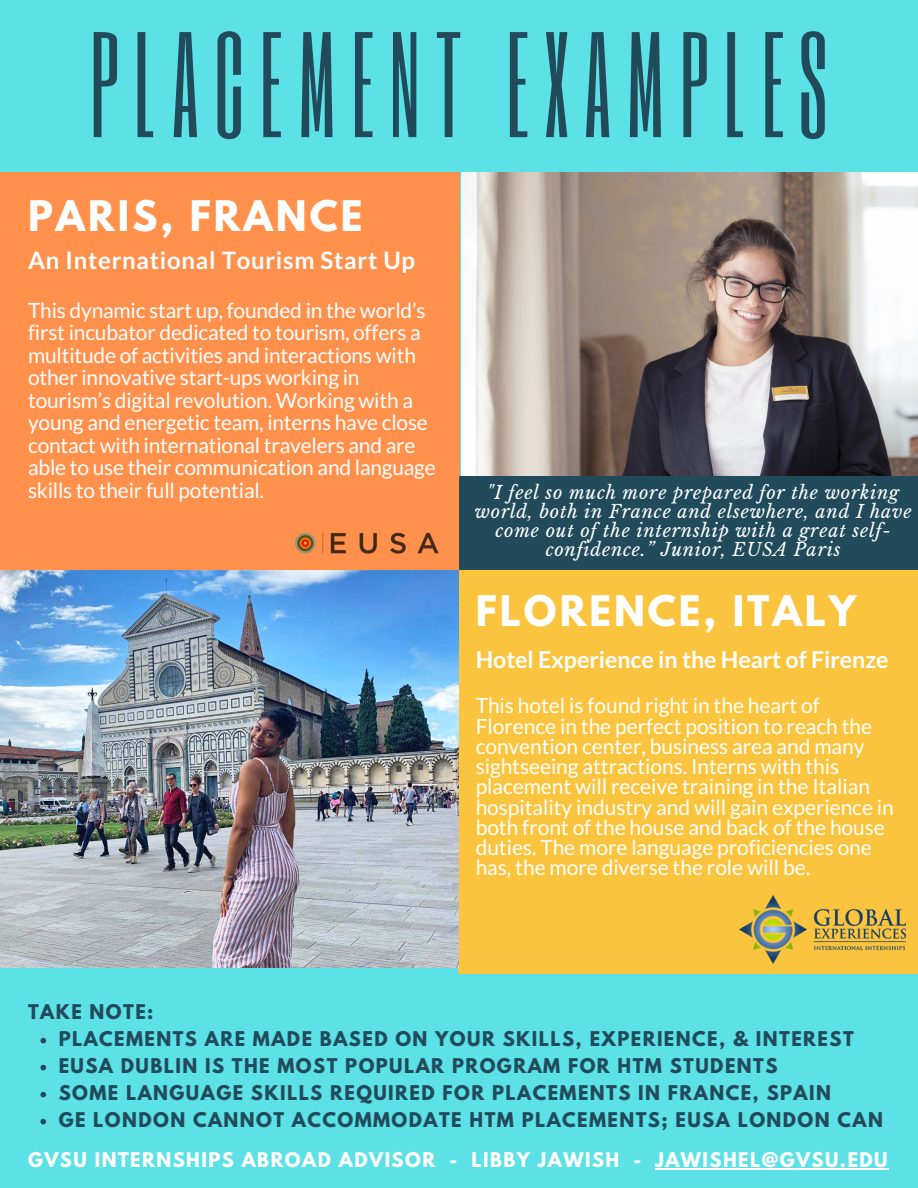
<style>
.page{position:relative;width:918px;height:1188px;background:#5ce1e6}
.page>*{position:absolute;margin:0;border:0;box-sizing:border-box;transform-origin:0 0}
.t1{font:124.5px "Six Caps";letter-spacing:.12em;color:#214b5b}
.t2{font:700 37.35px "League Spartan";letter-spacing:.08em;color:#fff}
.t3{font:700 24px "Lato";letter-spacing:.03em;color:#fff}
.t4{font:700 23.25px "Lato";letter-spacing:-.005em;color:#fff}
.t5{font:21px/20.2px "Lato";letter-spacing:-.01em;color:#fff}
.t6{font:700 18px "League Spartan";letter-spacing:.08em;color:#214b5b}
.t7{font:italic 18px/19.2px "Libre Baskerville";letter-spacing:.045em;color:#fff;text-align:center}
.t8{font:700 18px "League Spartan";letter-spacing:.08em;color:#fff}
</style>
<div class="page">
<div style="left:0;top:172px;width:460px;height:403px;background:#ff914d"></div>
<img style="left:462px;top:172px;width:456px;height:304px">
<div style="left:459px;top:476px;width:459px;height:99px;background:#214b5b"></div>
<img style="left:268px;top:532px;width:201px;height:39px">
<div style="left:458px;top:571px;width:460px;height:402px;background:#fbc43e"></div>
<img style="left:739px;top:895px;width:167px;height:69px">
<img style="left:0;top:571px;width:459px;height:397px">
<svg style="left:40px;top:1038px;width:6px;height:5px"></svg>
<svg style="left:40px;top:1065px;width:6px;height:5px"></svg>
<svg style="left:40px;top:1092px;width:6px;height:5px"></svg>
<svg style="left:40px;top:1119px;width:6px;height:5px"></svg>
<hr style="left:655px;top:1168px;width:234px;height:1px;background:#fff">
<p class="t1" style="left:90px;top:0;width:738px">PLACEMENT EXAMPLES</p>
<p class="t2" style="left:28px;top:197px;width:336px">PARIS, FRANCE</p>
<p class="t3" style="left:28px;top:246px;width:389px">An International Tourism Start Up</p>
<p class="t5" style="left:28px;top:298px;width:409px;line-height:22.5px">This dynamic start up, founded in the world’s first incubator dedicated to tourism, offers a multitude of activities and interactions with other innovative start-ups working in tourism’s digital revolution. Working with a young and energetic team, interns have close contact with international travelers and are able to use their communication and language skills to their full potential.</p>
<p class="t7" style="left:475px;top:483px;width:438px">"I feel so much more prepared for the working world, both in France and elsewhere, and I have come out of the internship with a great self&shy;confidence.” Junior, EUSA Paris</p>
<p class="t2" style="left:476px;top:593px;width:382px">FLORENCE, ITALY</p>
<p class="t4" style="left:476px;top:645px;width:414px">Hotel Experience in the Heart of Firenze</p>
<p class="t5" style="left:476px;top:695px;width:420px">This hotel is found right in the heart of Florence in the perfect position to reach the convention center, business area and many sightseeing attractions. Interns with this placement will receive training in the Italian hospitality industry and will gain experience in both front of the house and back of the house duties. The more language proficiencies one has, the more diverse the role will be.</p>
<p class="t6" style="left:28px;top:1002px;width:127px">TAKE NOTE:</p>
<p class="t6" style="left:59px;top:1029px;width:797px">PLACEMENTS ARE MADE BASED ON YOUR SKILLS, EXPERIENCE, &amp; INTEREST</p>
<p class="t6" style="left:59px;top:1056px;width:720px">EUSA DUBLIN IS THE MOST POPULAR PROGRAM FOR HTM STUDENTS</p>
<p class="t6" style="left:59px;top:1083px;width:774px">SOME LANGUAGE SKILLS REQUIRED FOR PLACEMENTS IN FRANCE, SPAIN</p>
<p class="t6" style="left:59px;top:1110px;width:826px">GE LONDON CANNOT ACCOMMODATE HTM PLACEMENTS; EUSA LONDON CAN</p>
<p class="t8" style="left:28px;top:1151px;width:861px">GVSU INTERNSHIPS ABROAD ADVISOR - LIBBY JAWISH - JAWISHEL@GVSU.EDU</p>
</div>
